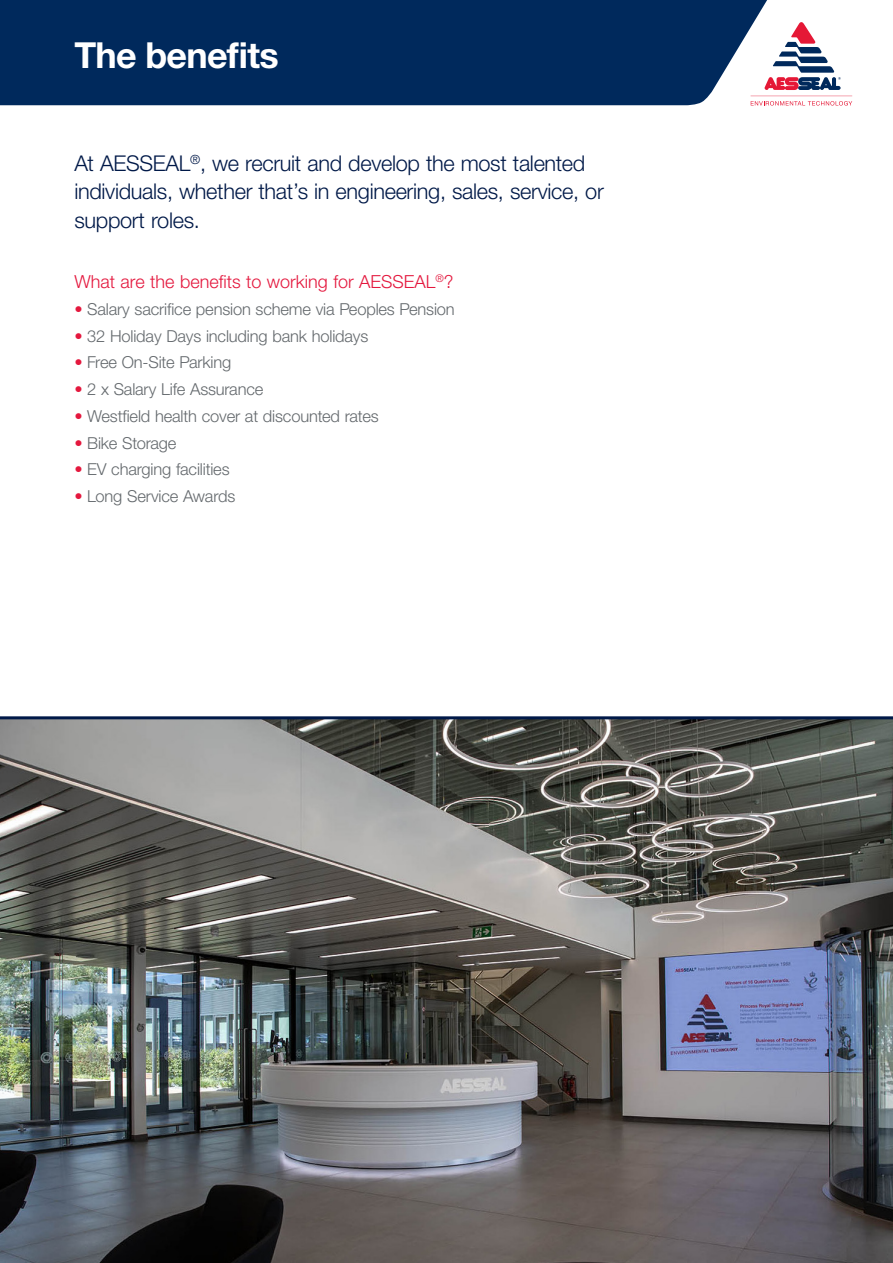
<style>
.page{position:relative;width:893px;height:1263px;background:#fff}
.page>*{position:absolute;margin:0;border:0;box-sizing:border-box;transform-origin:0 0}
.Quote_Blue{font:700 35.85px "Helvetica Neue LTW1 G";letter-spacing:-.02em;color:#fff}
.Subline{font:300 21.75px/28.5px "Helvetica Neue LTW1 G";letter-spacing:-.015em;color:#001948}
.Subheader_Red{font:300 18px "Helvetica Neue LTW1 G";color:#e4183e}
.Body_copy_BULLETS_11pt{font:300 16.5px "Helvetica Neue LTW1 G";letter-spacing:-.01em;color:#64696d}
.s1{color:#e4183e}
</style>
<div class="page">
<svg style="left:750px;top:105px;width:101px;height:1px"></svg>
<svg style="left:0;top:0;width:853px;height:105px;fill:#00295c"></svg>
<img style="left:0;top:716px;width:893px;height:547px">
<p class="Quote_Blue" style="left:74px;top:33px;width:206px">The benefits</p>
<p class="Subline" style="left:74px;top:149px;width:531px">At AESSEAL<sup>®</sup>, we recruit and develop the most talented individuals, whether that’s in engineering, sales, service, or support roles.</p>
<p class="Subheader_Red" style="left:74px;top:271px;width:381px">What are the benefits to working for AESSEAL<sup>®</sup>?</p>
<p class="Body_copy_BULLETS_11pt" style="left:74px;top:299px;width:382px"><span class="s1">•</span> Salary sacrifice pension scheme via Peoples Pension</p>
<p class="Body_copy_BULLETS_11pt" style="left:74px;top:326px;width:295px"><span class="s1">•</span> 32 Holiday Days including bank holidays</p>
<p class="Body_copy_BULLETS_11pt" style="left:74px;top:352px;width:158px"><span class="s1">•</span> Free On-Site Parking</p>
<p class="Body_copy_BULLETS_11pt" style="left:74px;top:379px;width:190px"><span class="s1">•</span> 2 x Salary Life Assurance</p>
<p class="Body_copy_BULLETS_11pt" style="left:74px;top:406px;width:306px"><span class="s1">•</span> Westfield health cover at discounted rates</p>
<p class="Body_copy_BULLETS_11pt" style="left:74px;top:433px;width:104px"><span class="s1">•</span> Bike Storage</p>
<p class="Body_copy_BULLETS_11pt" style="left:74px;top:459px;width:157px"><span class="s1">•</span> EV charging facilities</p>
<p class="Body_copy_BULLETS_11pt" style="left:74px;top:486px;width:162px"><span class="s1">•</span> Long Service Awards</p>
</div>
